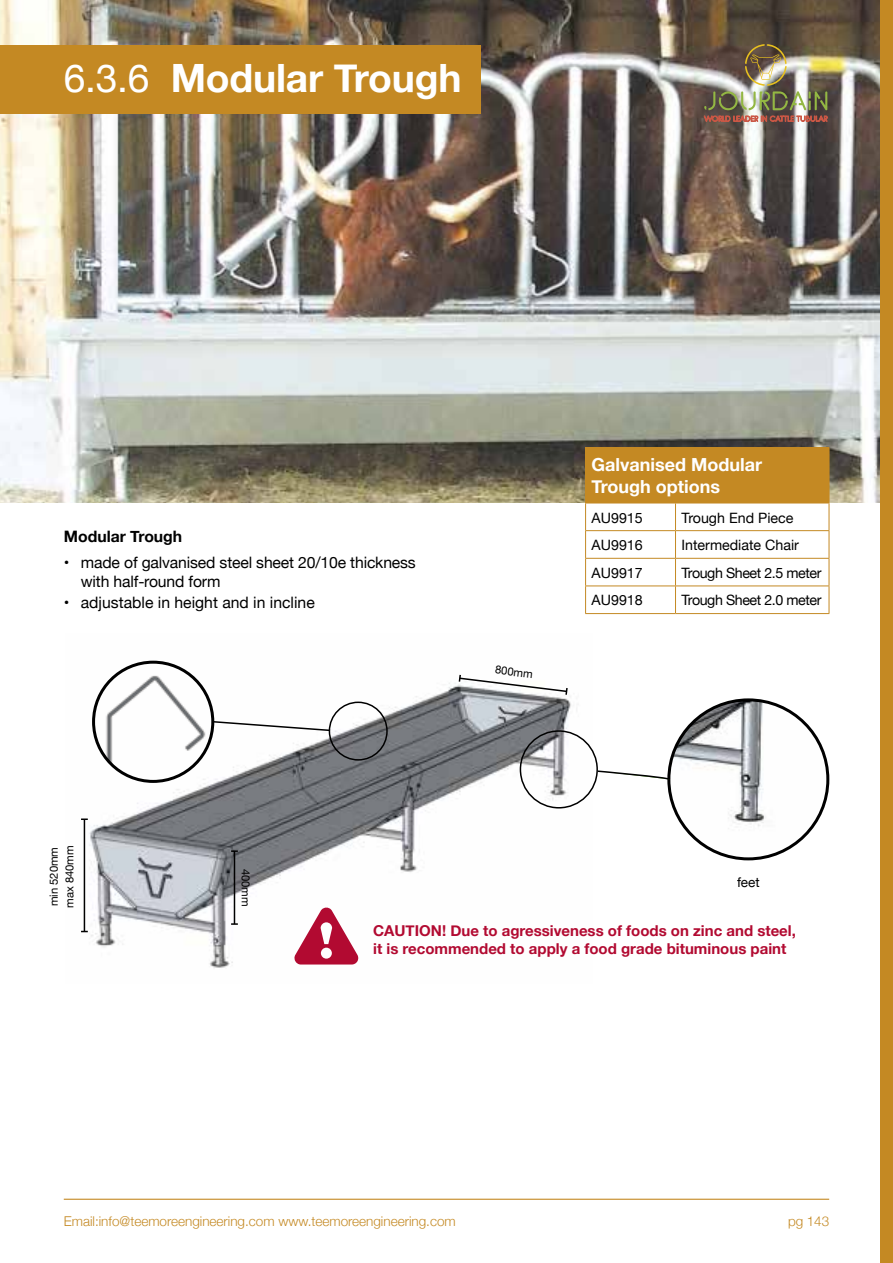
<style>
.page{position:relative;width:893px;height:1263px;background:#fff}
.page>*{position:absolute;margin:0;border:0;box-sizing:border-box;transform-origin:0 0}
.t1{font:700 39px "Helvetica Neue";letter-spacing:-.005em;color:#fff}
.t2{font:700 18px/21.6px "Helvetica Neue";color:#fff}
.t3{font:15.75px/18.9px "Helvetica Neue";letter-spacing:-.01em;color:#000}
.t4{font:700 15.75px "Helvetica Neue";color:#000}
.t5{font:700 15px/18px "Helvetica Neue";color:#b20a31}
.t6{font:14.25px "Helvetica Neue";color:#000}
.t7{font:14.25px "Helvetica Neue";letter-spacing:-.03em;color:#000}
.t8{font:300 13.5px "Helvetica Neue";color:#c48923}
.t9{font:13.5px "Helvetica Neue";color:#000}
.t10{font:11.25px/15.6px "Helvetica Neue";color:#000}
.s1{font-weight:400}
</style>
<div class="page">
<img style="left:81px;top:660px;width:511px;height:308px">
<img style="left:101px;top:668px;width:112px;height:113px">
<div style="left:92px;top:661px;width:122px;height:122px;border:3px solid #000;border-radius:50%"></div>
<div style="left:520px;top:730px;width:78px;height:78px;border:2px solid #000;border-radius:50%"></div>
<div style="left:329px;top:701px;width:59px;height:60px;border:2px solid #000;border-radius:50%"></div>
<svg style="left:294px;top:907px;width:65px;height:58px"></svg>
<img style="left:669px;top:700px;width:158px;height:159px">
<svg style="left:212px;top:720px;width:120px;height:12px"></svg>
<svg style="left:596px;top:770px;width:75px;height:11px"></svg>
<svg style="left:458px;top:673px;width:111px;height:23px"></svg>
<hr style="left:84px;top:819px;width:1px;height:112px;background:#000">
<svg style="left:81px;top:818px;width:7px;height:2px"></svg>
<hr style="left:234px;top:851px;width:1px;height:73px;background:#000">
<svg style="left:231px;top:850px;width:7px;height:2px"></svg>
<svg style="left:231px;top:923px;width:7px;height:2px"></svg>
<img style="left:0;top:0;width:880px;height:503px">
<div style="left:0;top:46px;width:480px;height:68px;background:#c48923"></div>
<div style="left:586px;top:448px;width:243px;height:55px;background:#c48923"></div>
<hr style="left:585px;top:447px;width:90px;height:1px;background:#c48923">
<hr style="left:585px;top:448px;width:1px;height:55px;background:#c48923">
<hr style="left:675px;top:447px;width:154px;height:1px;background:#c48923">
<hr style="left:829px;top:448px;width:1px;height:55px;background:#c48923">
<hr style="left:585px;top:503px;width:90px;height:1px;background:#c48923">
<hr style="left:675px;top:503px;width:154px;height:1px;background:#c48923">
<hr style="left:585px;top:530px;width:90px;height:1px;background:#c48923">
<hr style="left:675px;top:530px;width:154px;height:1px;background:#c48923">
<hr style="left:585px;top:558px;width:90px;height:1px;background:#c48923">
<hr style="left:675px;top:558px;width:154px;height:1px;background:#c48923">
<hr style="left:585px;top:585px;width:90px;height:1px;background:#c48923">
<svg style="left:585px;top:503px;width:1px;height:110px"></svg>
<hr style="left:675px;top:585px;width:154px;height:1px;background:#c48923">
<svg style="left:675px;top:503px;width:1px;height:110px"></svg>
<svg style="left:829px;top:503px;width:1px;height:110px"></svg>
<hr style="left:585px;top:613px;width:90px;height:1px;background:#c48923">
<hr style="left:675px;top:613px;width:154px;height:1px;background:#c48923">
<img style="left:704px;top:44px;width:123px;height:66px">
<svg style="left:704px;top:116px;width:123px;height:6px"></svg>
<hr style="left:64px;top:1199px;width:765px;height:1px;background:#c48923">
<div style="left:880px;top:0;width:13px;height:1263px;background:#c48923"></div>
<h1 class="t1" style="left:64px;top:48px;width:399px"><span class="s1">6.3.6</span> Modular Trough</h1>
<p class="t4" style="left:64px;top:524px;width:120px">Modular Trough</p>
<p class="t3" style="left:81px;top:554px;width:336px;text-indent:-17px">• made of galvanised steel sheet 20/10e thickness with half-round form</p>
<p class="t3" style="left:64px;top:593px;width:252px">• adjustable in height and in incline</p>
<p class="t10" style="left:47px;top:908px;width:64px;rotate:-90deg">min 520mm max 840mm</p>
<p class="t10" style="left:253px;top:869px;width:39px;rotate:90deg">400mm</p>
<p class="t10" style="left:496px;top:662px;width:39px;rotate:7deg">800mm</p>
<p class="t2" style="left:592px;top:454px;width:172px">Galvanised Modular<br>Trough options</p>
<p class="t6" style="left:592px;top:507px;width:53px">AU9915</p>
<p class="t6" style="left:681px;top:507px;width:113px">Trough End Piece</p>
<p class="t6" style="left:592px;top:535px;width:53px">AU9916</p>
<p class="t6" style="left:681px;top:535px;width:119px">Intermediate Chair</p>
<p class="t6" style="left:592px;top:562px;width:53px">AU9917</p>
<p class="t7" style="left:681px;top:562px;width:141px">Trough Sheet 2.5 meter</p>
<p class="t6" style="left:592px;top:590px;width:53px">AU9918</p>
<p class="t7" style="left:681px;top:590px;width:141px">Trough Sheet 2.0 meter</p>
<p class="t9" style="left:737px;top:873px;width:24px">feet</p>
<p class="t5" style="left:373px;top:922px;width:424px">CAUTION! Due to agressiveness of foods on zinc and steel, it is recommended to apply a food grade bituminous paint</p>
<p class="t8" style="left:64px;top:1210px;width:393px">Email:info@teemoreengineering.com www.teemoreengineering.com</p>
<p class="t8" style="left:788px;top:1210px;width:43px">pg 143</p>
</div>
